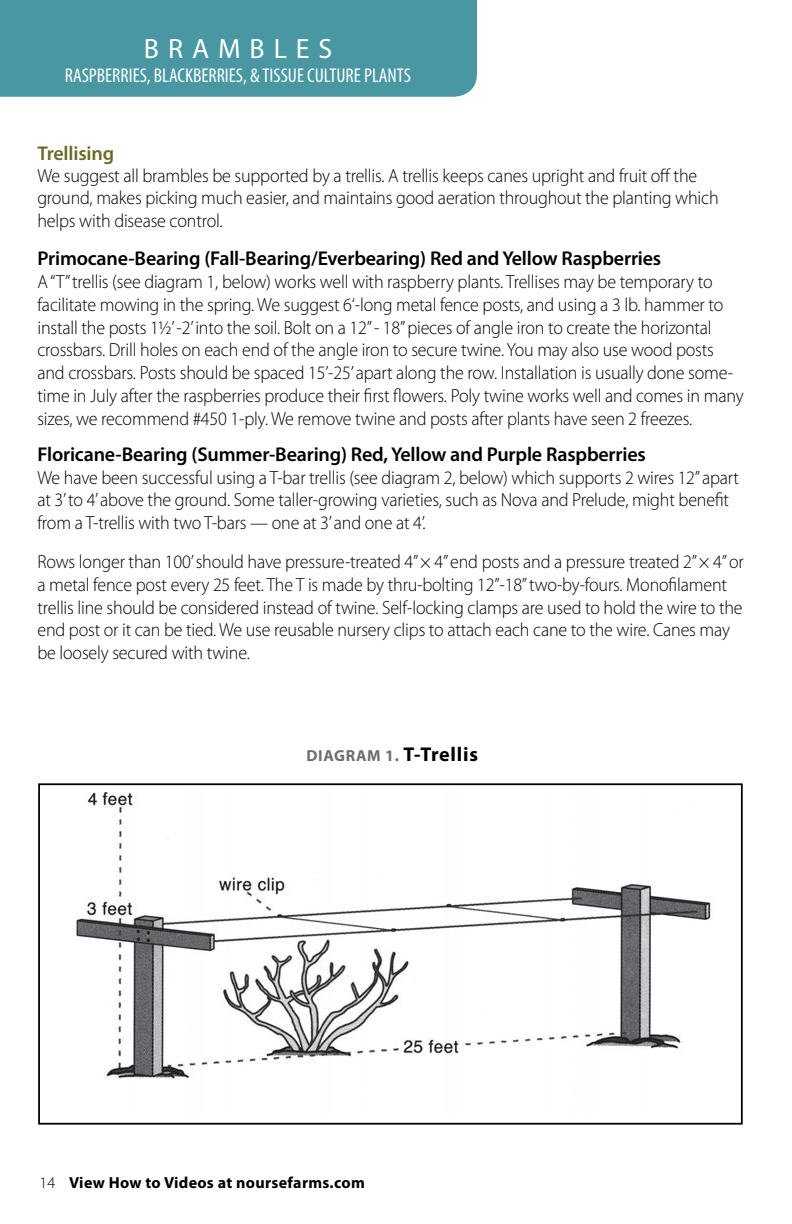
<style>
.page{position:relative;width:792px;height:1224px;background:#fff}
.page>*{position:absolute;margin:0;border:0;box-sizing:border-box;transform-origin:0 0}
.t1{font:28px "Myriad Pro";letter-spacing:.32em;color:#fff}
.t2{font:600 20px "Myriad Pro";letter-spacing:-.01em;color:#000}
.t3{font:condensed 20px "Myriad Pro";color:#fff}
.t4{font:600 20px "Myriad Pro";letter-spacing:-.01em;color:#6c6a29}
.t5{font:300 19px/22.8px "Myriad Pro";letter-spacing:-.01em;color:#000;scale:.95 1}
.t6{font:700 16px "Myriad Pro";letter-spacing:.02em;color:#000}
.t7{font:700 16px "Myriad Pro";letter-spacing:.04em;color:#6d6e71}
.s1{font-size:20px;color:#000}
.s2{font-weight:300}
</style>
<div class="page">
<div style="left:0;top:0;width:477px;height:97px;background:#4897a2"></div>
<img style="left:76px;top:792px;width:636px;height:288px">
<div style="left:38px;top:783px;width:705px;height:342px;border:2px solid #000"></div>
<h1 class="t1" style="left:144px;top:31px;width:190px">BRAMBLES</h1>
<p class="t3" style="left:65px;top:63px;width:348px">RASPBERRIES, BLACKBERRIES, &amp; TISSUE CULTURE PLANTS</p>
<p class="t4" style="left:37px;top:141px;width:78px">Trellising</p>
<p class="t5" style="left:37px;top:165px;width:719px">We suggest all brambles be supported by a trellis. A trellis keeps canes upright and fruit off the ground, makes picking much easier, and maintains good aeration throughout the planting which helps with disease control.</p>
<p class="t2" style="left:37px;top:246px;width:625px">Primocane-Bearing (Fall-Bearing/Everbearing) Red and Yellow Raspberries</p>
<p class="t5" style="left:37px;top:270px;width:745px">A “T” trellis (see diagram 1, below) works well with raspberry plants. Trellises may be temporary to facilitate mowing in the spring. We suggest 6‘-long metal fence posts, and using a 3 lb. hammer to install the posts 1½’ -2’ into the soil. Bolt on a 12” - 18” pieces of angle iron to create the horizontal crossbars. Drill holes on each end of the angle iron to secure twine. You may also use wood posts and crossbars. Posts should be spaced 15’-25’ apart along the row. Installation is usually done some&shy;time in July after the raspberries produce their first flowers. Poly twine works well and comes in many sizes, we recommend #450 1-ply. We remove twine and posts after plants have seen 2 freezes.</p>
<p class="t2" style="left:37px;top:441px;width:610px">Floricane-Bearing (Summer-Bearing) Red, Yellow and Purple Raspberries</p>
<p class="t5" style="left:37px;top:466px;width:740px">We have been successful using a T-bar trellis (see diagram 2, below) which supports 2 wires 12” apart at 3’ to 4’ above the ground. Some taller-growing varieties, such as Nova and Prelude, might benefit from a T-trellis with two T-bars — one at 3’ and one at 4’.</p>
<p class="t5" style="left:37px;top:550px;width:745px">Rows longer than 100’ should have pressure-treated 4” × 4” end posts and a pressure treated 2” × 4” or a metal fence post every 25 feet. The T is made by thru-bolting 12”-18” two-by-fours. Monofilament trellis line should be considered instead of twine. Self-locking clamps are used to hold the wire to the end post or it can be tied. We use reusable nursery clips to attach each cane to the wire. Canes may be loosely secured with twine.</p>
<p class="t7" style="left:307px;top:745px;width:173px">DIAGRAM 1. <span class="s1">T-Trellis</span></p>
<p class="t6" style="left:40px;top:1172px;width:327px"><span class="s2">14</span> View How to Videos at noursefarms.com</p>
</div>
